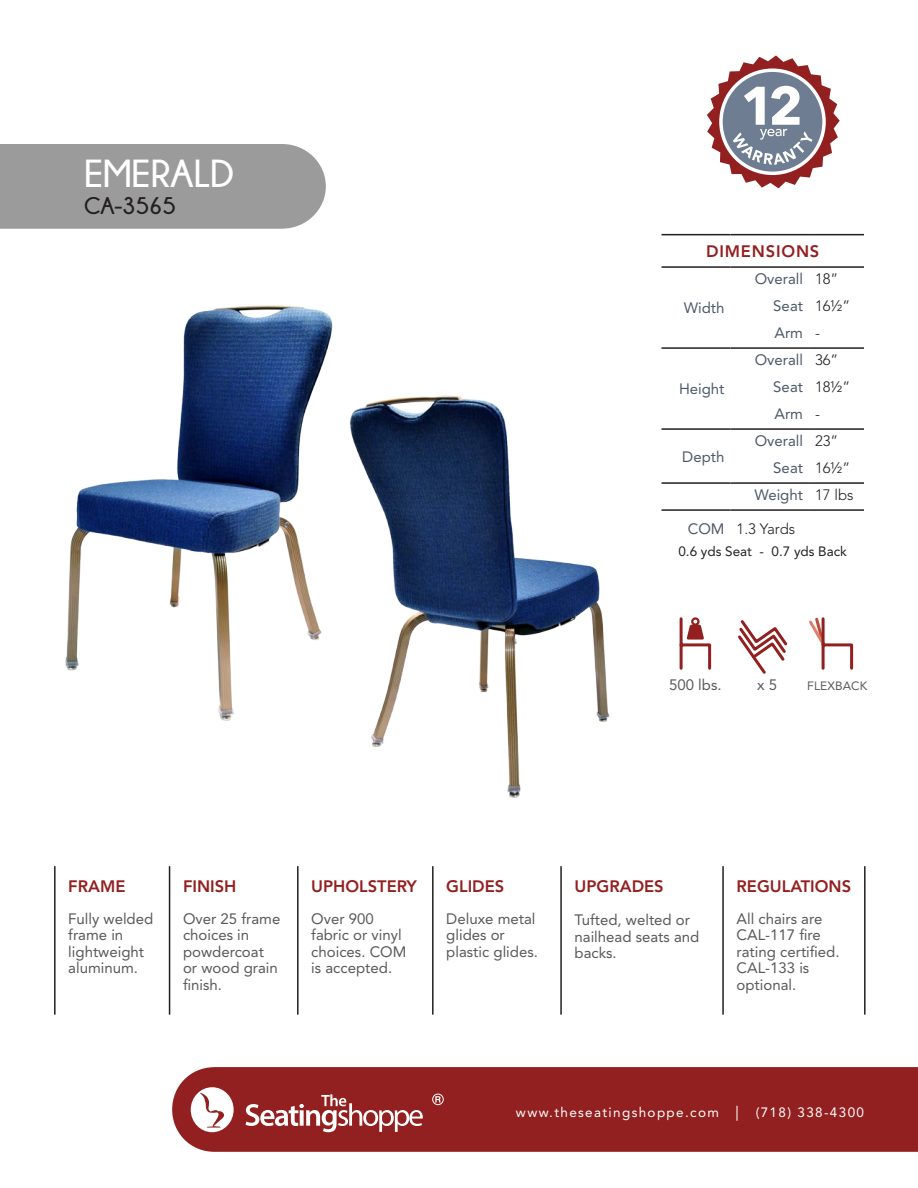
<style>
.page{position:relative;width:918px;height:1188px;background:#fff}
.page>*{position:absolute;margin:0;border:0;box-sizing:border-box;transform-origin:0 0}
.t1{font:700 39px "Champagne&Limousines";color:#fff}
.t2{font:700 24px "Champagne&Limousines";color:#231f20}
.t3{font:800 16.5px "Avenir LT Std";color:#932020}
.t4{font:800 16.5px "Avenir LT Std";letter-spacing:.05em;color:#932020}
.t5{font:15px/16.5px "Avenir LT Std";color:#58595b}
.t6{font:15px/27px "Avenir LT Std";color:#4d5969}
.t7{font:300 15px "Avenir LT Std";letter-spacing:-.01em;color:#231f20}
.t8{font:13.5px "Avenir LT Std";letter-spacing:.1em;color:#fff}
.t9{font:13.5px "Avenir LT Std";color:#231f20}
.t10{font:12px "Avenir LT Std";letter-spacing:.01em;color:#58595b}
.s1{font-weight:300;color:#231f20}
.s2{font-weight:400;color:#4d5969}
.s3{font-size:15px}
</style>
<div class="page">
<div style="left:172px;top:1067px;width:746px;height:85px;background:#932020"></div>
<hr style="left:297px;top:866px;width:2px;height:149px;background:#231f20">
<hr style="left:432px;top:866px;width:2px;height:149px;background:#231f20">
<hr style="left:560px;top:866px;width:2px;height:149px;background:#231f20">
<hr style="left:169px;top:866px;width:1px;height:149px;background:#231f20">
<hr style="left:54px;top:866px;width:2px;height:149px;background:#231f20">
<hr style="left:722px;top:866px;width:2px;height:149px;background:#231f20">
<hr style="left:864px;top:866px;width:2px;height:149px;background:#231f20">
<svg style="left:246px;top:1094px;width:177px;height:38px"></svg>
<svg style="left:191px;top:1087px;width:43px;height:45px"></svg>
<div style="left:0;top:144px;width:326px;height:85px;background:#9a9b9a"></div>
<div style="left:432px;top:1094px;width:12px;height:11px;border:1px solid #fff;border-radius:50%"></div>
<svg style="left:435px;top:1096px;width:6px;height:7px"></svg>
<svg style="left:707px;top:55px;width:133px;height:133px"></svg>
<svg style="left:679px;top:617px;width:33px;height:53px"></svg>
<div style="left:691px;top:617px;width:9px;height:9px;border:2px solid #932020;border-radius:50%"></div>
<svg style="left:738px;top:620px;width:50px;height:54px"></svg>
<svg style="left:809px;top:617px;width:45px;height:53px"></svg>
<img style="left:65px;top:305px;width:268px;height:416px">
<img style="left:350px;top:395px;width:260px;height:403px">
<hr style="left:662px;top:347px;width:69px;height:2px;background:#231f20">
<hr style="left:731px;top:347px;width:78px;height:2px;background:#231f20">
<hr style="left:809px;top:347px;width:55px;height:2px;background:#231f20">
<hr style="left:662px;top:428px;width:69px;height:2px;background:#231f20">
<hr style="left:731px;top:428px;width:78px;height:2px;background:#231f20">
<hr style="left:809px;top:428px;width:55px;height:2px;background:#231f20">
<hr style="left:662px;top:482px;width:69px;height:2px;background:#231f20">
<hr style="left:731px;top:482px;width:78px;height:2px;background:#231f20">
<hr style="left:809px;top:482px;width:55px;height:2px;background:#231f20">
<hr style="left:662px;top:509px;width:69px;height:2px;background:#231f20">
<hr style="left:731px;top:509px;width:78px;height:2px;background:#231f20">
<hr style="left:809px;top:509px;width:55px;height:2px;background:#231f20">
<hr style="left:662px;top:234px;width:69px;height:1px;background:#231f20">
<hr style="left:731px;top:234px;width:78px;height:1px;background:#231f20">
<hr style="left:809px;top:234px;width:55px;height:1px;background:#231f20">
<hr style="left:662px;top:266px;width:69px;height:2px;background:#231f20">
<hr style="left:731px;top:266px;width:78px;height:2px;background:#231f20">
<hr style="left:809px;top:266px;width:55px;height:2px;background:#231f20">
<h1 class="t1" style="left:84px;top:152px;width:151px">EMERALD</h1>
<h2 class="t2" style="left:84px;top:192px;width:94px">CA-3565</h2>
<p class="t4" style="left:706px;top:242px;width:115px">DIMENSIONS</p>
<p class="t6" style="left:684px;top:295px;width:42px">Width</p>
<p class="t6" style="left:679px;top:376px;width:47px">Height</p>
<p class="t6" style="left:773px;top:266px;width:78px;text-indent:-19px">Overall <span class="s1">18”<br></span>Seat <span class="s1">16½”<br></span>Arm <span class="s1">-</span></p>
<p class="t6" style="left:773px;top:347px;width:78px;text-indent:-19px">Overall <span class="s1">36”<br></span>Seat <span class="s1">18½”<br></span>Arm <span class="s1">-</span></p>
<p class="t6" style="left:755px;top:428px;width:85px">Overall <span class="s1">23”</span></p>
<p class="t6" style="left:773px;top:455px;width:78px">Seat <span class="s1">16½”</span></p>
<p class="t6" style="left:755px;top:482px;width:101px">Weight <span class="s1">17 lbs</span></p>
<p class="t7" style="left:688px;top:520px;width:109px"><span class="s2">COM</span> 1.3 Yards</p>
<p class="t9" style="left:678px;top:544px;width:170px">0.6 yds Seat - 0.7 yds Back</p>
<p class="t6" style="left:682px;top:443px;width:44px">Depth</p>
<p class="t5" style="left:669px;top:676px;width:54px">500 lbs.</p>
<p class="t5" style="left:757px;top:676px;width:22px">x 5</p>
<p class="t10" style="left:807px;top:679px;width:62px">FLEXBACK</p>
<p class="t3" style="left:68px;top:877px;width:59px">FRAME</p>
<p class="t5" style="left:68px;top:910px;width:87px">Fully welded frame in lightweight aluminum.</p>
<p class="t3" style="left:183px;top:877px;width:55px">FINISH</p>
<p class="t5" style="left:183px;top:910px;width:99px">Over 25 frame choices in powdercoat or wood grain finish.</p>
<p class="t3" style="left:311px;top:877px;width:107px">UPHOLSTERY</p>
<p class="t5" style="left:311px;top:910px;width:97px">Over 900 fabric or vinyl choices. COM is accepted.</p>
<p class="t3" style="left:446px;top:877px;width:60px">GLIDES</p>
<p class="t5" style="left:446px;top:910px;width:93px">Deluxe metal glides or plastic glides.</p>
<p class="t3" style="left:575px;top:877px;width:91px">UPGRADES</p>
<p class="t5" style="left:575px;top:912px;width:126px">Tufted, welted or nailhead seats and backs.</p>
<p class="t3" style="left:737px;top:877px;width:116px">REGULATIONS</p>
<p class="t5" style="left:737px;top:910px;width:105px">All chairs are<br>CAL-117 fire rating certified.<br>CAL-133 is optional.</p>
<p class="t8" style="left:516px;top:1104px;width:350px">www.theseatingshoppe.com <span class="s3">|</span> (718) 338-4300</p>
</div>
